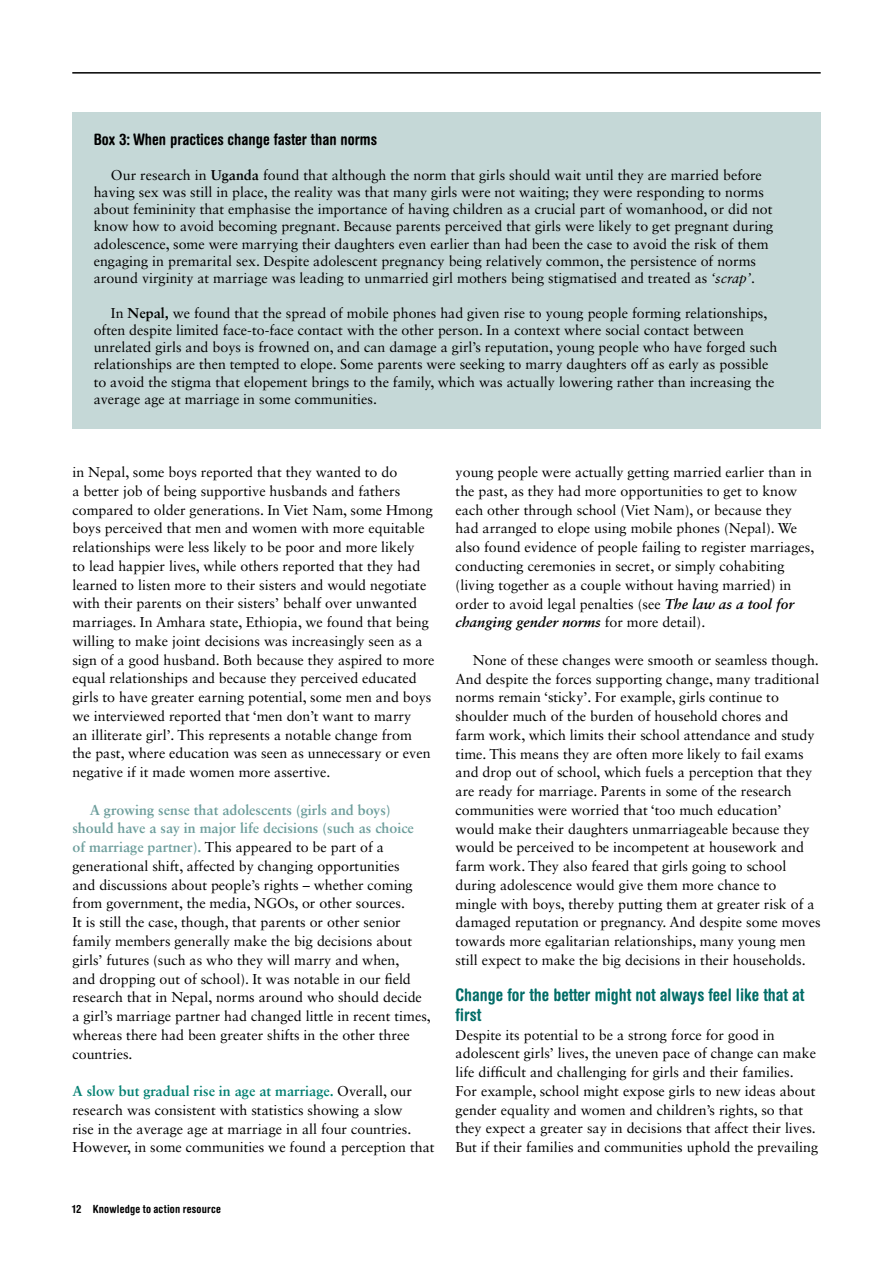
<style>
.page{position:relative;width:893px;height:1263px;background:#fff}
.page>*{position:absolute;margin:0;border:0;box-sizing:border-box;transform-origin:0 0}
.t1{font:700 condensed 17.25px/19.5px "Helvetica Rounded LT Std";color:#006c67}
.t2{font:700 condensed 15.75px "Helvetica Rounded LT Std";color:#000}
.t3{font:14.25px/18.8px "Sabon LT Std";color:#000}
.t4{font:700 condensed 11.25px "Helvetica Rounded LT Std";letter-spacing:.015em;color:#000}
.s1{font-weight:700}
.s2{font-style:italic}
.s3{font-weight:700;color:#6d9e9c}
.s4{font-weight:700;color:#007f71}
.s5{font-weight:700;font-style:italic}
</style>
<div class="page">
<hr style="left:72px;top:72px;width:749px;height:2px;background:#000">
<div style="left:72px;top:112px;width:749px;height:317px;background:#c5d8d7"></div>
<p class="t2" style="left:94px;top:130px;width:285px">Box 3: When practices change faster than norms</p>
<p class="t3" style="left:94px;top:166px;width:681px;line-height:17.2px;text-indent:17px">Our research in <span class="s1">Uganda</span> found that although the norm that girls should wait until they are married before having sex was still in place, the reality was that many girls were not waiting; they were responding to norms about femininity that emphasise the importance of having children as a crucial part of womanhood, or did not know how to avoid becoming pregnant. Because parents perceived that girls were likely to get pregnant during adolescence, some were marrying their daughters even earlier than had been the case to avoid the risk of them engaging in premarital sex. Despite adolescent pregnancy being relatively common, the persistence of norms around virginity at marriage was leading to unmarried girl mothers being stigmatised and treated as <span class="s2">‘scrap’</span>.</p>
<p class="t3" style="left:94px;top:304px;width:685px;line-height:17.2px;text-indent:17px">In <span class="s1">Nepal,</span> we found that the spread of mobile phones had given rise to young people forming relationships, often despite limited face-to-face contact with the other person. In a context where social contact between unrelated girls and boys is frowned on, and can damage a girl’s reputation, young people who have forged such relationships are then tempted to elope. Some parents were seeking to marry daughters off as early as possible to avoid the stigma that elopement brings to the family, which was actually lowering rather than increasing the average age at marriage in some communities.</p>
<p class="t3" style="left:72px;top:463px;width:364px">in Nepal, some boys reported that they wanted to do<br>a better job of being supportive husbands and fathers compared to older generations. In Viet Nam, some Hmong boys perceived that men and women with more equitable relationships were less likely to be poor and more likely<br>to lead happier lives, while others reported that they had learned to listen more to their sisters and would negotiate with their parents on their sisters’ behalf over unwanted marriages. In Amhara state, Ethiopia, we found that being willing to make joint decisions was increasingly seen as a sign of a good husband. Both because they aspired to more equal relationships and because they perceived educated girls to have greater earning potential, some men and boys we interviewed reported that ‘men don’t want to marry<br>an illiterate girl’. This represents a notable change from<br>the past, where education was seen as unnecessary or even negative if it made women more assertive.</p>
<p class="t3" style="left:72px;top:800px;width:360px;text-indent:17px"><span class="s3">A growing sense that adolescents (girls and boys) should have a say in major life decisions (such as choice<br>of marriage partner).</span> This appeared to be part of a generational shift, affected by changing opportunities<br>and discussions about people’s rights – whether coming from government, the media, NGOs, or other sources.<br>It is still the case, though, that parents or other senior family members generally make the big decisions about girls’ futures (such as who they will marry and when,<br>and dropping out of school). It was notable in our field research that in Nepal, norms around who should decide a girl’s marriage partner had changed little in recent times, whereas there had been greater shifts in the other three countries.</p>
<p class="t3" style="left:72px;top:1081px;width:364px"><span class="s4">A slow but gradual rise in age at marriage.</span> Overall, our research was consistent with statistics showing a slow<br>rise in the average age at marriage in all four countries.<br>However, in some communities we found a perception that</p>
<p class="t4" style="left:72px;top:1202px;width:150px">12 Knowledge to action resource</p>
<p class="t3" style="left:456px;top:463px;width:360px">young people were actually getting married earlier than in the past, as they had more opportunities to get to know each other through school (Viet Nam), or because they had arranged to elope using mobile phones (Nepal). We also found evidence of people failing to register marriages, conducting ceremonies in secret, or simply cohabiting (living together as a couple without having married) in order to avoid legal penalties (see <span class="s5">The law as a tool for changing gender norms</span> for more detail).</p>
<p class="t3" style="left:456px;top:650px;width:366px;text-indent:17px">None of these changes were smooth or seamless though.<br>And despite the forces supporting change, many traditional norms remain ‘sticky’. For example, girls continue to shoulder much of the burden of household chores and farm work, which limits their school attendance and study time. This means they are often more likely to fail exams and drop out of school, which fuels a perception that they are ready for marriage. Parents in some of the research communities were worried that ‘too much education’ would make their daughters unmarriageable because they would be perceived to be incompetent at housework and farm work. They also feared that girls going to school during adolescence would give them more chance to mingle with boys, thereby putting them at greater risk of a damaged reputation or pregnancy. And despite some moves towards more egalitarian relationships, many young men still expect to make the big decisions in their households.</p>
<p class="t1" style="left:456px;top:985px;width:350px">Change for the better might not always feel like that at first</p>
<p class="t3" style="left:456px;top:1025px;width:364px">Despite its potential to be a strong force for good in adolescent girls’ lives, the uneven pace of change can make life difficult and challenging for girls and their families.<br>For example, school might expose girls to new ideas about gender equality and women and children’s rights, so that they expect a greater say in decisions that affect their lives.<br>But if their families and communities uphold the prevailing</p>
</div>
